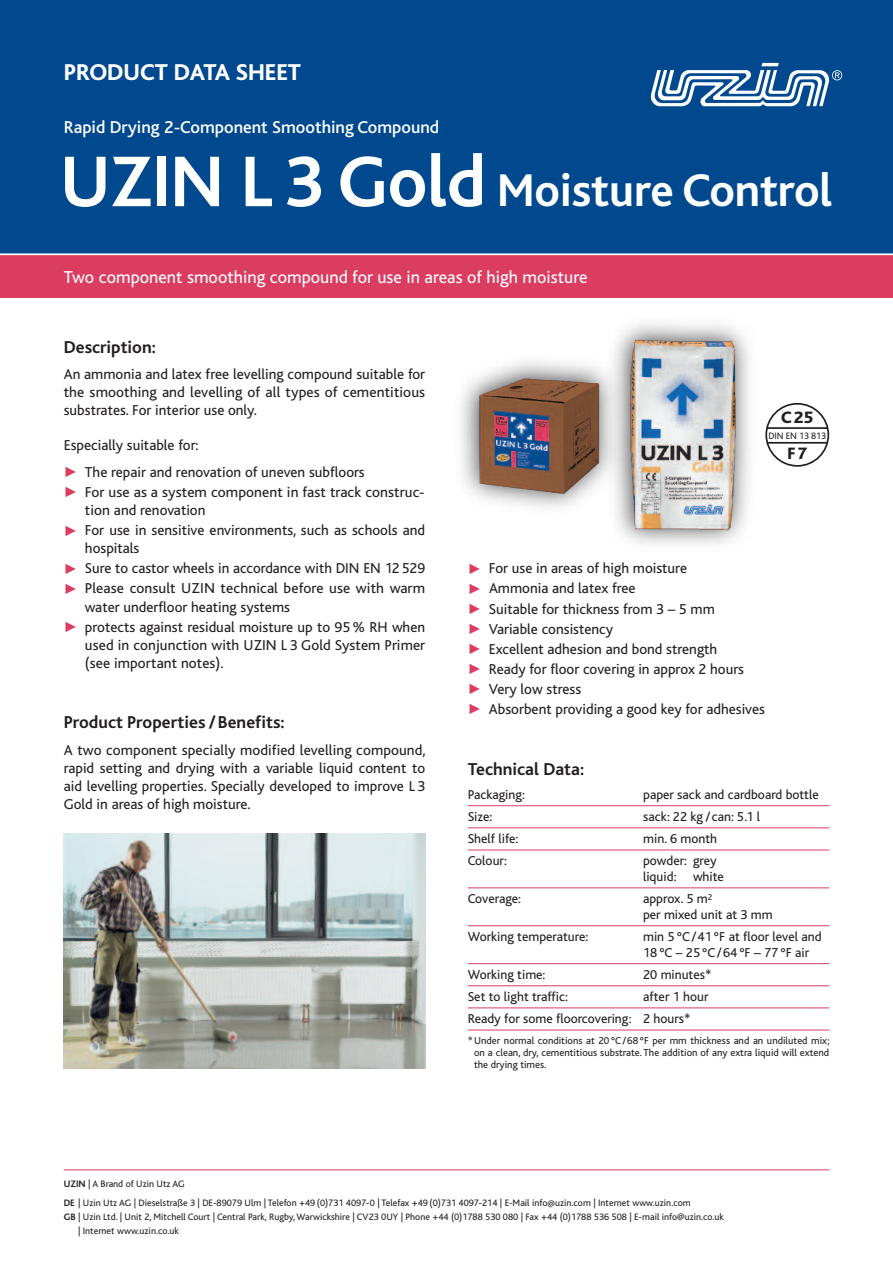
<style>
.page{position:relative;width:893px;height:1263px;background:#fff}
.page>*{position:absolute;margin:0;border:0;box-sizing:border-box;transform-origin:0 0}
.t1{font:700 48px "Bliss";letter-spacing:-.005em;color:#fff}
.t2{font:800 24px "Bliss";color:#fff}
.t3{font:18px "Bliss";color:#fff}
.t4{font:700 18px "Bliss";color:#231f20}
.t5{font:500 18px "Bliss";color:#fff}
.t6{font:800 17.25px/35.5px "Bliss";color:#231f20;text-align:center}
.t7{font:15px/18px "Bliss";color:#231f20;text-align:justify}
.t8{font:13.5px/15.8px "Bliss";color:#231f20}
.t9{font:10.5px/12px "Bliss";color:#231f20;text-align:justify}
.t10{font:9.75px/18.5px "Bliss";color:#231f20}
.s1{font-size:75px}
.s2{color:#db3d61}
.s3{font-weight:700}
</style>
<div class="page">
<div style="left:0;top:0;width:893px;height:255px;background:#01498e"></div>
<div style="left:0;top:255px;width:893px;height:43px;background:#db3d61"></div>
<svg style="left:651px;top:63px;width:191px;height:44px"></svg>
<hr style="left:64px;top:1169px;width:765px;height:1px;background:#db3d61">
<hr style="left:468px;top:805px;width:361px;height:1px;background:#db3d61">
<hr style="left:468px;top:827px;width:361px;height:1px;background:#db3d61">
<hr style="left:468px;top:849px;width:361px;height:1px;background:#db3d61">
<hr style="left:468px;top:887px;width:361px;height:1px;background:#db3d61">
<hr style="left:468px;top:925px;width:361px;height:1px;background:#db3d61">
<hr style="left:468px;top:963px;width:361px;height:1px;background:#db3d61">
<hr style="left:468px;top:985px;width:361px;height:1px;background:#db3d61">
<hr style="left:468px;top:1007px;width:361px;height:1px;background:#db3d61">
<hr style="left:468px;top:1029px;width:361px;height:1px;background:#db3d61">
<hr style="left:0;top:253px;width:893px;height:2px;background:#fff">
<svg style="left:776px;top:403px;width:53px;height:64px"></svg>
<hr style="left:767px;top:427px;width:61px;height:2px;background:#231f20">
<hr style="left:767px;top:442px;width:61px;height:2px;background:#231f20">
<img style="left:64px;top:833px;width:361px;height:235px">
<img style="left:476px;top:372px;width:113px;height:128px">
<img style="left:589px;top:323px;width:187px;height:222px">
<img style="left:614px;top:338px;width:136px;height:193px">
<h2 class="t2" style="left:64px;top:63px;width:239px">PRODUCT DATA SHEET</h2>
<p class="t5" style="left:64px;top:121px;width:377px">Rapid Drying 2-Component Smoothing Compound</p>
<h1 class="t1" style="left:60px;top:172px;width:774px"><span class="s1">UZIN L 3 Gold</span> Moisture Control</h1>
<p class="t3" style="left:64px;top:270px;width:525px">Two component smoothing compound for use in areas of high moisture</p>
<p class="t4" style="left:64px;top:340px;width:94px">Description:</p>
<p class="t7" style="left:64px;top:367px;width:363px">An ammonia and latex free levelling compound suitable for the smoothing and levelling of all types of cementitious substrates. For interior use only.</p>
<p class="t7" style="left:64px;top:438px;width:136px">Especially suitable for:</p>
<p class="t7" style="left:64px;top:464px;width:302px"><span class="s2">✓</span> The repair and renovation of uneven subfloors</p>
<p class="t7" style="left:85px;top:485px;width:341px;text-indent:-21px"><span class="s2">✓</span> For use as a system component in fast track construc&shy;tion and renovation</p>
<p class="t7" style="left:85px;top:523px;width:342px;text-indent:-21px"><span class="s2">✓</span> For use in sensitive environments, such as schools and hospitals</p>
<p class="t7" style="left:64px;top:561px;width:363px"><span class="s2">✓</span> Sure to castor wheels in accordance with DIN EN 12 529</p>
<p class="t7" style="left:85px;top:581px;width:342px;text-indent:-21px"><span class="s2">✓</span> Please consult UZIN technical before use with warm water underfloor heating systems</p>
<p class="t7" style="left:85px;top:619px;width:342px;text-indent:-21px"><span class="s2">✓</span> protects against residual moisture up to 95 % RH when used in conjunction with UZIN L 3 Gold System Primer (see important notes).</p>
<p class="t4" style="left:64px;top:715px;width:222px">Product Properties /Benefits:</p>
<p class="t7" style="left:64px;top:742px;width:363px">A two component specially modified levelling compound, rapid setting and drying with a variable liquid content to aid levelling properties. Specially developed to improve L 3<br>Gold in areas of high moisture.</p>
<p class="t6" style="left:781px;top:401px;width:34px">C25<br>F7</p>
<p class="t10" style="left:769px;top:427px;width:59px">DIN EN 13 813</p>
<p class="t7" style="left:468px;top:561px;width:221px"><span class="s2">✓</span> For use in areas of high moisture</p>
<p class="t7" style="left:468px;top:581px;width:169px"><span class="s2">✓</span> Ammonia and latex free</p>
<p class="t7" style="left:468px;top:601px;width:249px"><span class="s2">✓</span> Suitable for thickness from 3 – 5 mm</p>
<p class="t7" style="left:468px;top:621px;width:147px"><span class="s2">✓</span> Variable consistency</p>
<p class="t7" style="left:468px;top:641px;width:251px"><span class="s2">✓</span> Excellent adhesion and bond strength</p>
<p class="t7" style="left:468px;top:661px;width:278px"><span class="s2">✓</span> Ready for floor covering in approx 2 hours</p>
<p class="t7" style="left:468px;top:681px;width:115px"><span class="s2">✓</span> Very low stress</p>
<p class="t7" style="left:468px;top:702px;width:299px"><span class="s2">✓</span> Absorbent providing a good key for adhesives</p>
<p class="t4" style="left:468px;top:762px;width:118px">Technical Data:</p>
<p class="t8" style="left:468px;top:788px;width:59px">Packaging:</p>
<p class="t8" style="left:643px;top:788px;width:177px">paper sack and cardboard bottle</p>
<p class="t8" style="left:468px;top:810px;width:26px">Size:</p>
<p class="t8" style="left:643px;top:810px;width:119px">sack: 22 kg /can: 5.1 l</p>
<p class="t8" style="left:468px;top:832px;width:52px">Shelf life:</p>
<p class="t8" style="left:643px;top:832px;width:75px">min. 6 month</p>
<p class="t8" style="left:468px;top:854px;width:41px">Colour:</p>
<p class="t8" style="left:643px;top:854px;width:82px">powder: grey liquid: white</p>
<p class="t8" style="left:468px;top:892px;width:55px">Coverage:</p>
<p class="t8" style="left:643px;top:892px;width:131px">approx. 5 m<sup>2<br></sup>per mixed unit at 3 mm</p>
<p class="t8" style="left:468px;top:930px;width:122px">Working temperature:</p>
<p class="t8" style="left:643px;top:930px;width:180px">min 5 °C/41 °F at floor level and<br>18°C – 25°C/64°F – 77°F air</p>
<p class="t8" style="left:468px;top:968px;width:79px">Working time:</p>
<p class="t8" style="left:643px;top:968px;width:70px">20 minutes*</p>
<p class="t8" style="left:468px;top:990px;width:102px">Set to light traffic:</p>
<p class="t8" style="left:468px;top:987px;width:242px;line-height:22.2px;text-indent:175px">after 1 hour<br>Ready for some floorcovering: 2 hours*</p>
<p class="t9" style="left:474px;top:1035px;width:357px;text-indent:-6px">*Under normal conditions at 20 °C/68 °F per mm thickness and an undiluted mix; on a clean, dry, cementitious substrate. The addition of any extra liquid will extend the drying times.</p>
<p class="t10" style="left:64px;top:1176px;width:628px"><span class="s3">UZIN</span> | A Brand of Uzin Utz AG<br><span class="s3">DE</span> | Uzin Utz AG | Dieselstraße 3 | DE-89079 Ulm | Telefon +49 (0)731 4097-0 | Telefax +49 (0)731 4097-214 | E-Mail info@uzin.com | Internet www.uzin.com</p>
<p class="t10" style="left:78px;top:1211px;width:647px;line-height:14.2px;text-indent:-14px"><span class="s3">GB</span> | Uzin Ltd. | Unit 2, Mitchell Court | Central Park, Rugby,Warwickshire | CV23 0UY | Phone +44 (0)1788 530 080 | Fax +44 (0)1788 536 508 | E-mail info@uzin.co.uk | Internet www.uzin.co.uk</p>
</div>
